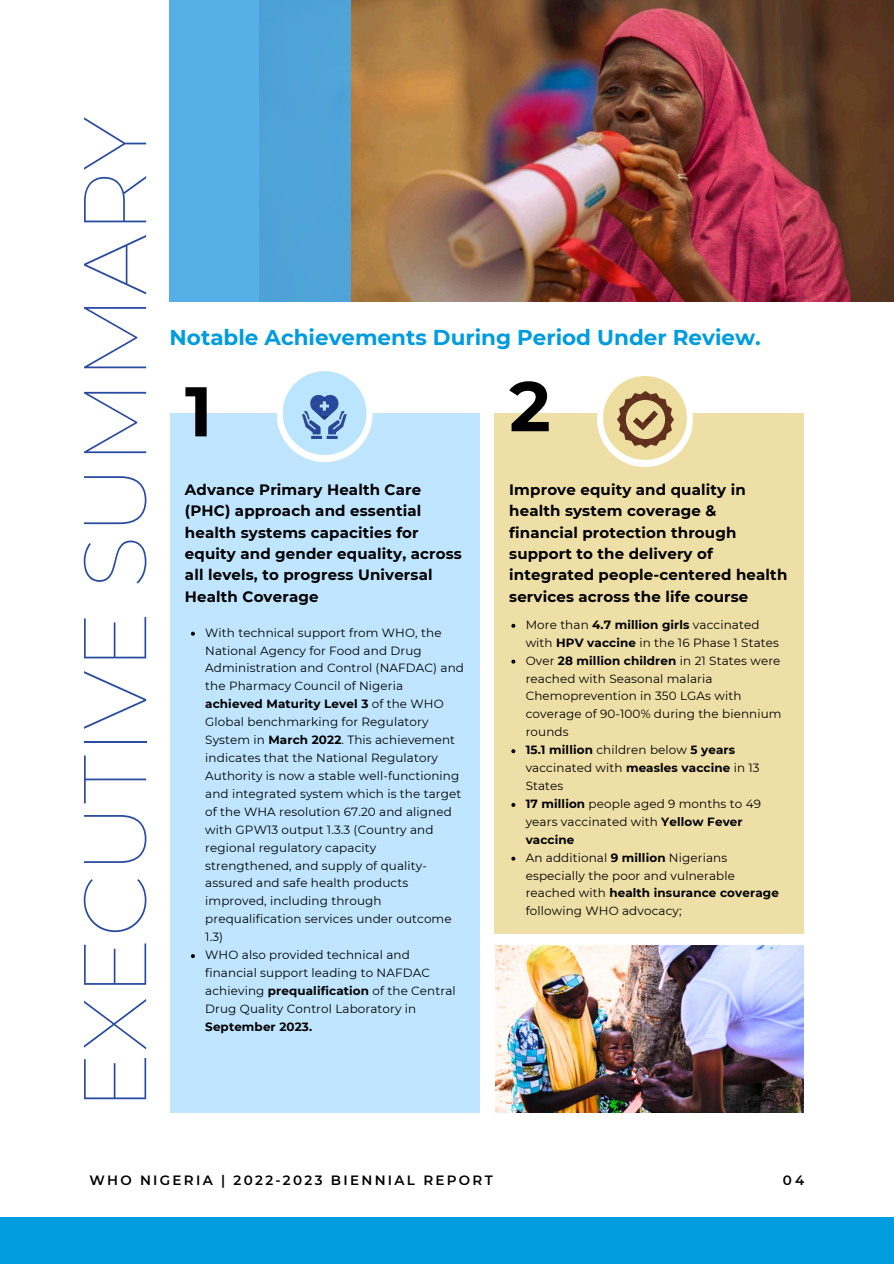
<style>
.page{position:relative;width:894px;height:1264px;background:#fff}
.page>*{position:absolute;margin:0;border:0;box-sizing:border-box;transform-origin:0 0}
.t1{font:100 88.8px "Montserrat";color:#294ba1}
.t2{font:700 70.2px "Montserrat";color:#000001}
.t3{font:700 21.45px "Montserrat";color:#009cde}
.t4{font:700 15px/21.3px "Montserrat";letter-spacing:.01em;color:#000001}
.t5{font:600 13.5px "Montserrat";letter-spacing:.17em;color:#000}
.t6{font:600 13.5px "Montserrat";color:#000001}
.t7{font:12px/17.9px "Montserrat";letter-spacing:.01em;color:#000001}
.s1{font-weight:700}
</style>
<div class="page">
<div style="left:0;top:1217px;width:893px;height:46px;background:#009cde"></div>
<img style="left:259px;top:0;width:634px;height:302px">
<div style="left:169px;top:0;width:181px;height:301px;background:linear-gradient(to right,#59b2ec,#4da0d3)"></div>
<div style="left:169px;top:413px;width:310px;height:699px;background:#bbe4ff"></div>
<div style="left:494px;top:413px;width:310px;height:520px;background:#eedfa6"></div>
<div style="left:276px;top:366px;width:96px;height:96px;background:#fff;border-radius:50%"></div>
<div style="left:282px;top:371px;width:84px;height:84px;background:#bbe4ff;border-radius:50%"></div>
<div style="left:597px;top:371px;width:95px;height:96px;background:#fff;border-radius:50%"></div>
<div style="left:603px;top:376px;width:83px;height:84px;background:#eddd9f;border-radius:50%"></div>
<img style="left:495px;top:945px;width:308px;height:167px">
<svg style="left:191px;top:631px;width:4px;height:4px"></svg>
<svg style="left:191px;top:954px;width:4px;height:4px"></svg>
<svg style="left:511px;top:624px;width:4px;height:3px"></svg>
<svg style="left:511px;top:659px;width:4px;height:4px"></svg>
<svg style="left:511px;top:749px;width:4px;height:4px"></svg>
<svg style="left:511px;top:803px;width:4px;height:4px"></svg>
<svg style="left:511px;top:856px;width:4px;height:4px"></svg>
<img style="left:302px;top:395px;width:44px;height:43px">
<img style="left:617px;top:391px;width:56px;height:56px">
<h2 class="t1" style="left:60px;top:1111px;width:996px;rotate:-90deg">EXECUTIVE SUMMARY</h2>
<h4 class="t3" style="left:169px;top:324px;width:592px">Notable Achievements During Period Under Review.</h4>
<p class="t2" style="left:185px;top:368px;width:29px">1</p>
<p class="t2" style="left:509px;top:363px;width:43px">2</p>
<p class="t4" style="left:185px;top:479px;width:278px">Advance Primary Health Care (PHC) approach and essential health systems capacities for equity and gender equality, across all levels, to progress Universal<br>Health Coverage</p>
<p class="t4" style="left:509px;top:479px;width:279px">Improve equity and quality in health system coverage &amp; financial protection through support to the delivery of integrated people-centered health services across the life course</p>
<p class="t7" style="left:205px;top:623px;width:260px">With technical support from WHO, the National Agency for Food and Drug Administration and Control (NAFDAC) and the Pharmacy Council of Nigeria<br><span class="s1">achieved Maturity Level 3</span> of the WHO Global benchmarking for Regulatory System in <span class="s1">March 2022</span>. This achievement indicates that the National Regulatory Authority is now a stable well-functioning and integrated system which is the target of the WHA resolution 67.20 and aligned with GPW13 output 1.3.3 (Country and regional regulatory capacity strengthened, and supply of quality&shy;assured and safe health products improved, including through prequalification services under outcome 1.3)</p>
<p class="t7" style="left:205px;top:945px;width:252px">WHO also provided technical and financial support leading to NAFDAC achieving <span class="s1">prequalification</span> of the Central<br>Drug Quality Control Laboratory in<br><span class="s1">September 2023.</span></p>
<h4 class="t7" style="left:525px;top:615px;width:255px">More than <span class="s1">4.7 million girls</span> vaccinated with <span class="s1">HPV vaccine</span> in the 16 Phase 1 States</h4>
<p class="t7" style="left:525px;top:651px;width:257px">Over <span class="s1">28 million children</span> in 21 States were reached with Seasonal malaria<br>Chemoprevention in 350 LGAs with coverage of 90-100% during the biennium rounds</p>
<p class="t7" style="left:525px;top:741px;width:235px"><span class="s1">15.1 million</span> children below <span class="s1">5 years </span>vaccinated with <span class="s1">measles vaccine</span> in 13<br>States</p>
<p class="t7" style="left:525px;top:794px;width:237px"><span class="s1">17 million</span> people aged 9 months to 49 years vaccinated with <span class="s1">Yellow Fever vaccine</span></p>
<p class="t7" style="left:525px;top:848px;width:255px">An additional <span class="s1">9 million</span> Nigerians especially the poor and vulnerable reached with <span class="s1">health insurance coverage </span>following WHO advocacy;</p>
<p class="t5" style="left:89px;top:1172px;width:405px">WHO NIGERIA | 2022-2023 BIENNIAL REPORT</p>
<p class="t6" style="left:782px;top:1172px;width:23px">04</p>
</div>
